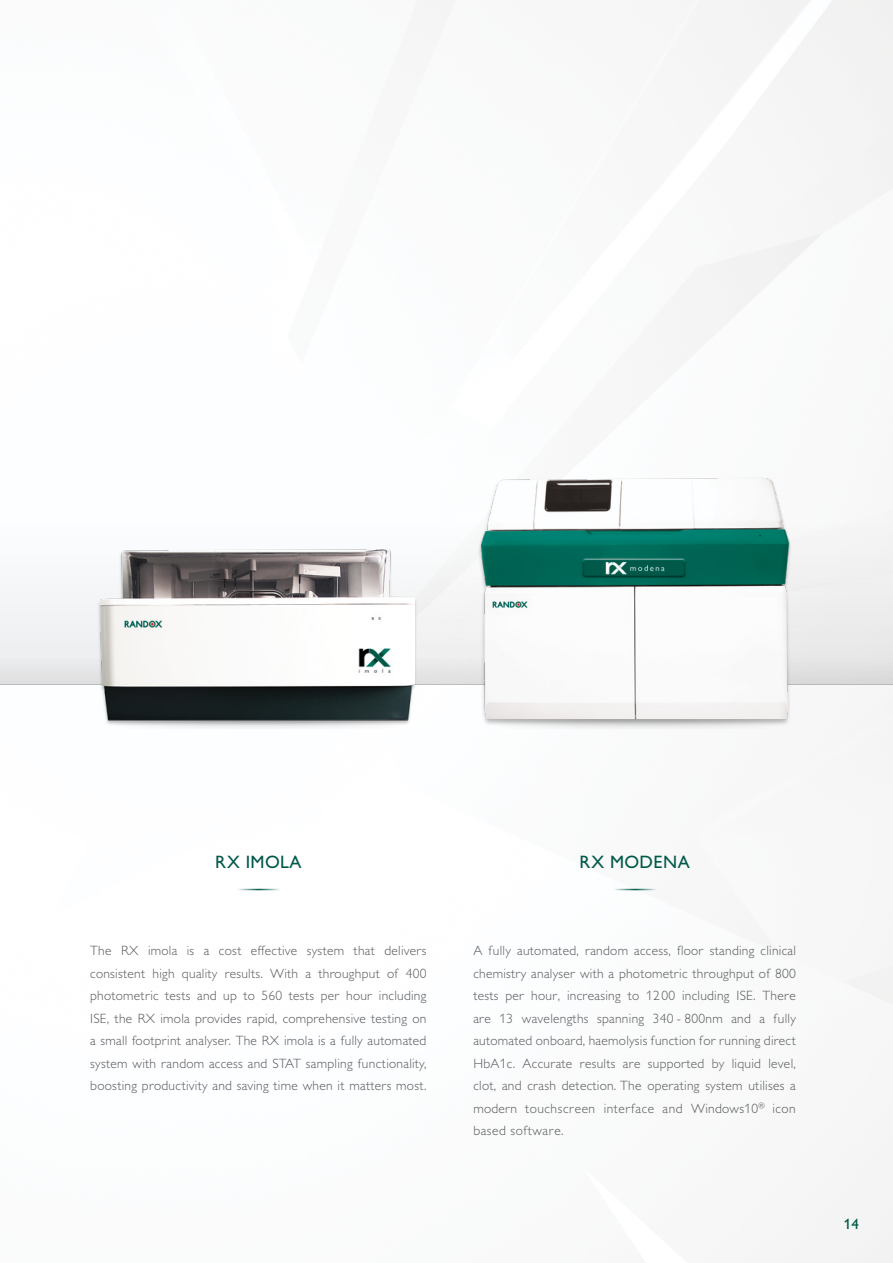
<style>
.page{position:relative;width:893px;height:1263px;background:#fff}
.page>*{position:absolute;margin:0;border:0;box-sizing:border-box;transform-origin:0 0}
.t1{font:500 18px "Gill Sans MT Pro";letter-spacing:.02em;color:#005949}
.t2{font:500 15px "Gill Sans MT Pro";color:#005949}
.t3{font:300 13.5px/22.5px "Gill Sans MT Pro";letter-spacing:.02em;color:#58595b;text-align:justify}
</style>
<div class="page">
<div style="left:0;top:427px;width:893px;height:258px;background:linear-gradient(to right,#fdfeff,#f7f8f8)"></div>
<hr style="left:237px;top:889px;width:43px;height:1px;background:#005949">
<hr style="left:613px;top:889px;width:43px;height:1px;background:#005949">
<div style="left:0;top:640px;width:893px;height:45px;background:#e7e8e8"></div>
<div style="left:108px;top:698px;width:300px;height:31px;background:#f2f3f4;border-radius:16px"></div>
<div style="left:487px;top:698px;width:300px;height:31px;background:#eee;border-radius:16px"></div>
<div style="left:97px;top:549px;width:320px;height:177px;background:#000;opacity:.27"></div>
<img style="left:100px;top:550px;width:314px;height:170px">
<img style="left:475px;top:473px;width:318px;height:252px">
<p class="t1" style="left:215px;top:851px;width:88px">RX IMOLA</p>
<p class="t1" style="left:580px;top:851px;width:112px">RX MODENA</p>
<p class="t3" style="left:90px;top:939px;width:338px">The RX imola is a cost effective system that delivers consistent high quality results. With a throughput of 400 photometric tests and up to 560 tests per hour including ISE, the RX imola provides rapid, comprehensive testing on a small footprint analyser. The RX imola is a fully automated system with random access and STAT sampling functionality,</p>
<p class="t3" style="left:90px;top:1074px;width:338px">boosting productivity and saving time when it matters most.</p>
<p class="t3" style="left:473px;top:939px;width:324px">A fully automated, random access, floor standing clinical chemistry analyser with a photometric throughput of 800 tests per hour, increasing to 1200 including ISE. There are 13 wavelengths spanning 340 - 800nm and a fully automated onboard, haemolysis function for running direct HbA1c. Accurate results are supported by liquid level, clot, and crash detection. The operating system utilises a modern touchscreen interface and Windows10<sup>®</sup> icon based software.</p>
<p class="t2" style="left:844px;top:1215px;width:17px">14</p>
</div>
